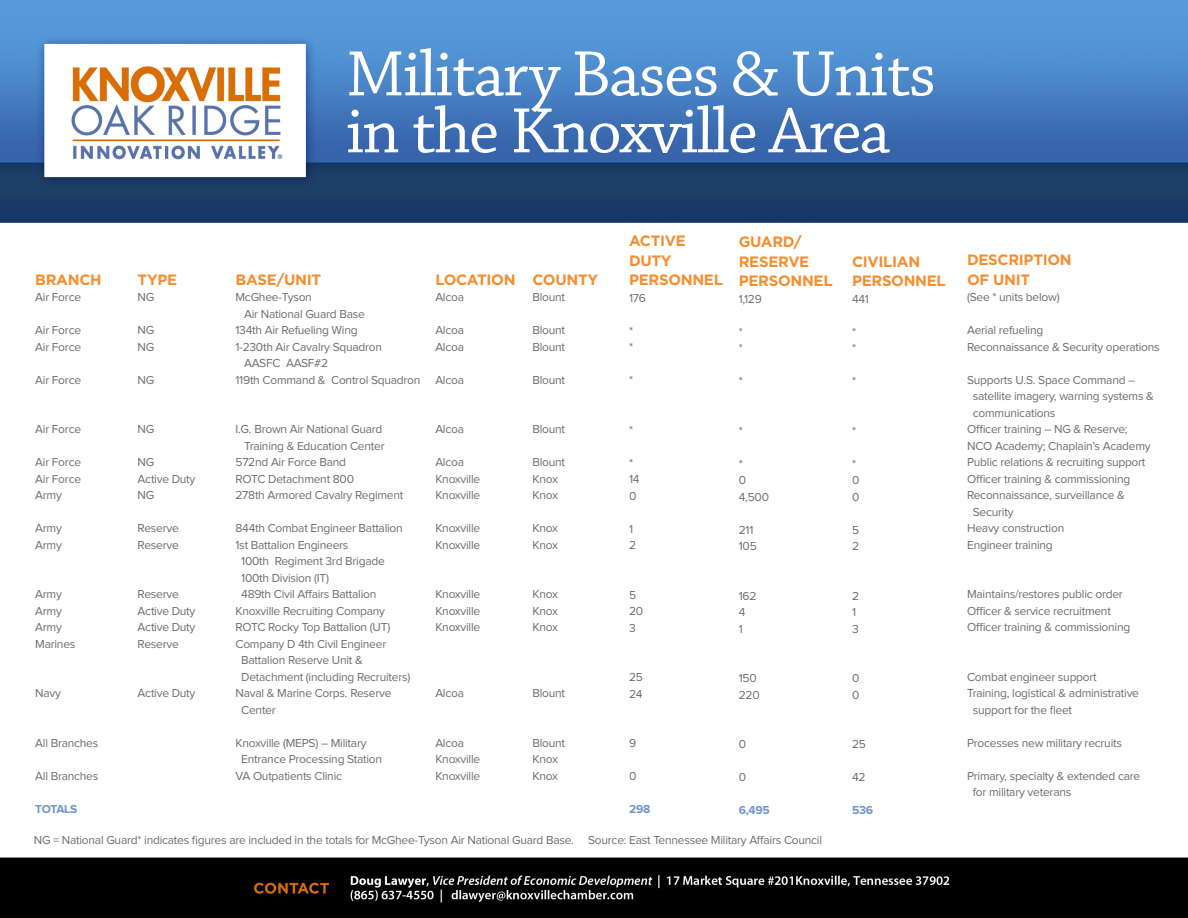
<style>
.page{position:relative;width:1188px;height:918px;background:#fff}
.page>*{position:absolute;margin:0;border:0;box-sizing:border-box;transform-origin:0 0}
.t1{font:67.5px/57px "Chaparral Pro";letter-spacing:-.025em;color:#fff}
.t2{font:700 15px/19.5px "Gotham";letter-spacing:-.02em;color:#f68e30}
.t3{font:12px/16.5px "Proxima Nova";letter-spacing:-.02em;color:#6c6d70}
.t4{font:700 12px "Proxima Nova";letter-spacing:-.02em;color:#7196c9}
</style>
<div class="page">
<img style="left:0;top:0;width:1188px;height:918px">
<h1 class="t1" style="left:346px;top:48px;width:591px">Military Bases &amp; Units in the Knoxville Area</h1>
<p class="t2" style="left:35px;top:269px;width:68px">BRANCH</p>
<p class="t3" style="left:35px;top:289px;width:47px">Air Force</p>
<p class="t3" style="left:35px;top:322px;width:47px">Air Force<br>Air Force</p>
<p class="t3" style="left:35px;top:372px;width:47px">Air Force</p>
<p class="t3" style="left:35px;top:421px;width:47px">Air Force</p>
<p class="t3" style="left:35px;top:454px;width:47px;text-align:justify">Air Force Air Force Army</p>
<p class="t3" style="left:35px;top:520px;width:28px">Army<br>Army</p>
<p class="t3" style="left:35px;top:586px;width:42px">Army<br>Army<br>Army<br>Marines</p>
<p class="t3" style="left:35px;top:685px;width:27px">Navy</p>
<p class="t3" style="left:35px;top:735px;width:65px">All Branches</p>
<p class="t3" style="left:35px;top:768px;width:65px">All Branches</p>
<p class="t4" style="left:35px;top:803px;width:44px">TOTALS</p>
<p class="t2" style="left:138px;top:269px;width:41px">TYPE</p>
<p class="t3" style="left:138px;top:289px;width:18px">NG</p>
<p class="t3" style="left:138px;top:322px;width:18px">NG<br>NG</p>
<p class="t3" style="left:138px;top:372px;width:18px">NG</p>
<p class="t3" style="left:138px;top:421px;width:18px">NG</p>
<p class="t3" style="left:138px;top:454px;width:59px">NG<br>Active Duty<br>NG</p>
<p class="t3" style="left:138px;top:520px;width:43px">Reserve<br>Reserve</p>
<p class="t3" style="left:138px;top:586px;width:59px">Reserve<br>Active Duty<br>Active Duty<br>Reserve</p>
<p class="t3" style="left:138px;top:685px;width:59px">Active Duty</p>
<p class="t2" style="left:236px;top:269px;width:87px">BASE/UN IT</p>
<p class="t3" style="left:236px;top:290px;width:78px">McGhee-Tyson</p>
<p class="t3" style="left:244px;top:306px;width:122px">Air National Guard Base</p>
<p class="t3" style="left:236px;top:323px;width:124px">134th Air Refueling Wing</p>
<p class="t3" style="left:236px;top:339px;width:148px">1-230th Air Cavalry Squadron</p>
<p class="t3" style="left:244px;top:356px;width:86px">AASFC AASF#2</p>
<p class="t3" style="left:236px;top:372px;width:187px">119th Command &amp; Control Squadron</p>
<p class="t3" style="left:236px;top:422px;width:148px">I.G. Brown Air National Guard</p>
<p class="t3" style="left:244px;top:438px;width:142px">Training &amp; Education Center</p>
<p class="t3" style="left:236px;top:455px;width:112px">572nd Air Force Band</p>
<p class="t3" style="left:236px;top:471px;width:120px">ROTC Detachment 800</p>
<p class="t3" style="left:236px;top:488px;width:169px">278th Armored Cavalry Regiment</p>
<p class="t3" style="left:236px;top:521px;width:169px">844th Combat Engineer Battalion</p>
<p class="t3" style="left:236px;top:537px;width:115px">1st Battalion Engineers</p>
<p class="t3" style="left:241px;top:554px;width:145px">100th Regiment 3rd Brigade</p>
<p class="t3" style="left:241px;top:570px;width:89px">100th Division (IT)</p>
<p class="t3" style="left:241px;top:587px;width:137px">489th Civil Affairs Battalion</p>
<p class="t3" style="left:236px;top:603px;width:151px">Knoxville Recruiting Company</p>
<p class="t3" style="left:236px;top:620px;width:156px">ROTC Rocky Top Battalion (UT)</p>
<p class="t3" style="left:236px;top:636px;width:152px">Company D 4th Civil Engineer</p>
<p class="t3" style="left:241px;top:653px;width:123px">Battalion Reserve Unit &amp;</p>
<p class="t3" style="left:241px;top:669px;width:171px">Detachment (including Recruiters)</p>
<p class="t3" style="left:236px;top:686px;width:158px">Naval &amp; Marine Corps. Reserve</p>
<p class="t3" style="left:241px;top:702px;width:36px">Center</p>
<p class="t3" style="left:236px;top:735px;width:133px">Knoxville (MEPS) – Military</p>
<p class="t3" style="left:241px;top:752px;width:142px">Entrance Processing Station</p>
<p class="t3" style="left:236px;top:768px;width:108px">VA Outpatients Clinic</p>
<p class="t2" style="left:435px;top:269px;width:82px">LOCATI ON</p>
<p class="t3" style="left:435px;top:290px;width:30px">Alcoa</p>
<p class="t3" style="left:435px;top:323px;width:30px">Alcoa<br>Alcoa</p>
<p class="t3" style="left:435px;top:372px;width:30px">Alcoa</p>
<p class="t3" style="left:435px;top:422px;width:30px">Alcoa</p>
<p class="t3" style="left:435px;top:455px;width:46px">Alcoa<br>Knoxville<br>Knoxville</p>
<p class="t3" style="left:435px;top:521px;width:46px">Knoxville<br>Knoxville</p>
<p class="t3" style="left:435px;top:587px;width:46px;text-align:justify">Knoxville Knoxville Knoxville</p>
<p class="t3" style="left:435px;top:686px;width:30px">Alcoa</p>
<p class="t3" style="left:435px;top:735px;width:46px">Alcoa<br>Knoxville<br>Knoxville</p>
<p class="t2" style="left:532px;top:269px;width:57px">COUNTY</p>
<p class="t3" style="left:532px;top:290px;width:34px">Blount</p>
<p class="t3" style="left:532px;top:323px;width:34px">Blount<br>Blount</p>
<p class="t3" style="left:532px;top:372px;width:34px">Blount</p>
<p class="t3" style="left:532px;top:422px;width:34px">Blount</p>
<p class="t3" style="left:532px;top:455px;width:34px">Blount<br>Knox<br>Knox</p>
<p class="t3" style="left:532px;top:521px;width:27px">Knox<br>Knox</p>
<p class="t3" style="left:532px;top:587px;width:27px;text-align:justify">Knox Knox Knox</p>
<p class="t3" style="left:532px;top:686px;width:34px">Blount</p>
<p class="t3" style="left:532px;top:735px;width:34px">Blount<br>Knox<br>Knox</p>
<p class="t2" style="left:629px;top:231px;width:85px">ACTIVE<br>DUTY<br>PERSONNEL</p>
<p class="t3" style="left:629px;top:290px;width:18px">176</p>
<p class="t3" style="left:629px;top:323px;width:6px">* *</p>
<p class="t3" style="left:629px;top:372px;width:6px">*</p>
<p class="t2" style="left:739px;top:232px;width:64px">GUARD/<br>RESE</p>
<p class="t2" style="left:739px;top:251px;width:85px;text-indent:39px">RVE<br>PERSONNEL</p>
<p class="t3" style="left:739px;top:291px;width:25px">1,129</p>
<p class="t3" style="left:739px;top:324px;width:6px">* *</p>
<p class="t3" style="left:739px;top:374px;width:6px">*</p>
<p class="t3" style="left:629px;top:422px;width:6px">*</p>
<p class="t3" style="left:629px;top:455px;width:12px">*<br>14<br>0</p>
<p class="t3" style="left:629px;top:521px;width:9px">1<br>2</p>
<p class="t3" style="left:629px;top:587px;width:16px">5<br>20<br>3</p>
<p class="t3" style="left:629px;top:669px;width:15px">25<br>24</p>
<p class="t3" style="left:629px;top:735px;width:9px">9</p>
<p class="t3" style="left:629px;top:768px;width:9px">0</p>
<p class="t4" style="left:629px;top:804px;width:23px">298</p>
<p class="t3" style="left:739px;top:423px;width:6px">*</p>
<p class="t3" style="left:739px;top:456px;width:32px">*<br>0<br>4,500</p>
<p class="t3" style="left:739px;top:522px;width:20px">211<br>105</p>
<p class="t3" style="left:739px;top:588px;width:19px">162<br>4<br>1</p>
<p class="t3" style="left:739px;top:671px;width:22px">150<br>220</p>
<p class="t3" style="left:739px;top:737px;width:9px">0</p>
<p class="t3" style="left:739px;top:770px;width:9px">0</p>
<p class="t4" style="left:739px;top:805px;width:33px">6,495</p>
<p class="t3" style="left:34px;top:832px;width:790px">NG = National Guard* indicates figures are included in the totals for McGhee-Tyson Air National Guard Base. Source: East Tennessee Military Affairs Council</p>
<p class="t2" style="left:852px;top:251px;width:85px">CIVILIAN<br>PERSONNEL</p>
<p class="t3" style="left:852px;top:291px;width:18px">441</p>
<p class="t3" style="left:852px;top:324px;width:6px">* *</p>
<p class="t3" style="left:852px;top:374px;width:6px">*</p>
<p class="t3" style="left:852px;top:423px;width:6px">*</p>
<p class="t3" style="left:852px;top:456px;width:9px">*<br>0<br>0</p>
<p class="t3" style="left:852px;top:522px;width:9px">5<br>2</p>
<p class="t3" style="left:852px;top:588px;width:9px">2<br>1<br>3</p>
<p class="t3" style="left:852px;top:671px;width:9px">0<br>0</p>
<p class="t3" style="left:852px;top:737px;width:15px">25</p>
<p class="t3" style="left:852px;top:770px;width:15px">42</p>
<p class="t4" style="left:852px;top:805px;width:23px">536</p>
<p class="t2" style="left:967px;top:250px;width:60px">DESCRIPTI</p>
<p class="t2" style="left:1048px;top:250px;width:26px">ON</p>
<p class="t2" style="left:967px;top:269px;width:57px">OF UNIT</p>
<p class="t3" style="left:967px;top:290px;width:94px">(See * units below)</p>
<p class="t3" style="left:967px;top:323px;width:194px">Aerial refueling<br>Reconnaissance &amp; Security operations</p>
<p class="t3" style="left:967px;top:372px;width:170px">Supports U.S. Space Command –</p>
<p class="t3" style="left:973px;top:389px;width:183px">satellite imagery, warning systems &amp;</p>
<p class="t3" style="left:973px;top:405px;width:84px">communications</p>
<p class="t3" style="left:967px;top:422px;width:162px">Officer training – NG &amp; Reserve;</p>
<p class="t3" style="left:967px;top:438px;width:185px">NCO Academy; Chaplain’s Academy</p>
<p class="t3" style="left:967px;top:455px;width:180px">Public relations &amp; recruiting support</p>
<p class="t3" style="left:967px;top:471px;width:165px">Officer training &amp; commissioning</p>
<p class="t3" style="left:967px;top:488px;width:159px">Reconnaissance, surveillance &amp;</p>
<p class="t3" style="left:973px;top:504px;width:42px">Security</p>
<p class="t3" style="left:967px;top:521px;width:99px">Heavy construction</p>
<p class="t3" style="left:967px;top:537px;width:87px">Engineer training</p>
<p class="t3" style="left:967px;top:587px;width:165px">Maintains/restores public order<br>Officer &amp; service recruitment<br>Officer training &amp; commissioning</p>
<p class="t3" style="left:967px;top:669px;width:131px">Combat engineer support</p>
<p class="t3" style="left:967px;top:686px;width:173px">Training, logistical &amp; administrative</p>
<p class="t3" style="left:973px;top:702px;width:101px">support for the fleet</p>
<p class="t3" style="left:967px;top:735px;width:156px">Processes new military recruits</p>
<p class="t3" style="left:973px;top:768px;width:169px;text-indent:-6px">Primary, specialty &amp; extended care for military veterans</p>
</div>
